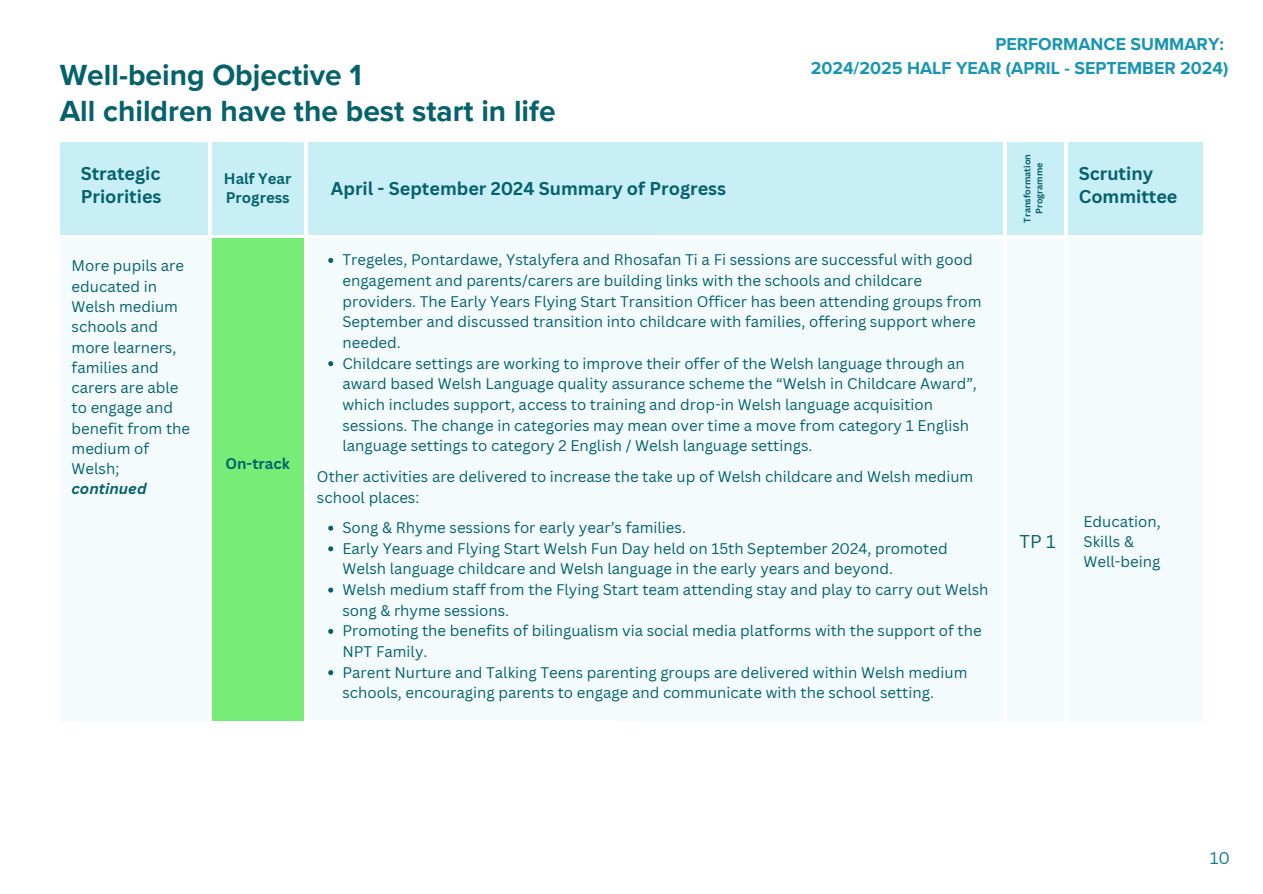
<style>
.page{position:relative;width:1263px;height:894px;background:#fff}
.page>*{position:absolute;margin:0;border:0;box-sizing:border-box;transform-origin:0 0}
.t1{font:700 30px/36px "Proxima Nova";color:#05616b}
.t2{font:700 18px/22.5px "Canva Sans";color:#05616b}
.t3{font:18px "Canva Sans";color:#05616b}
.t4{font:700 17.7px/24px "Proxima Nova";color:#1895b2;text-align:right}
.t5{font:16.5px "Canva Sans";color:#0c7e91}
.t6{font:15px/20.7px "Canva Sans";color:#05616b}
.t7{font:700 15px/19.2px "Canva Sans";color:#05616b}
.t8{font:700 9px/12px "Canva Sans";color:#05616b;text-align:center}
.s1{font-weight:700;font-style:italic}
</style>
<div class="page">
<div style="left:60px;top:238px;width:148px;height:482px;background:#f3fbfd"></div>
<div style="left:212px;top:238px;width:91px;height:482px;background:#77ed77"></div>
<div style="left:308px;top:238px;width:346px;height:482px;background:#f3fbfd"></div>
<div style="left:618px;top:239px;width:385px;height:481px;background:#f3fbfd"></div>
<div style="left:1007px;top:238px;width:57px;height:482px;background:#f3fbfd"></div>
<div style="left:1068px;top:238px;width:134px;height:482px;background:#f3fbfd"></div>
<svg style="left:328px;top:258px;width:5px;height:5px"></svg>
<svg style="left:328px;top:361px;width:5px;height:5px"></svg>
<svg style="left:328px;top:525px;width:5px;height:5px"></svg>
<svg style="left:328px;top:546px;width:5px;height:5px"></svg>
<svg style="left:328px;top:587px;width:5px;height:5px"></svg>
<svg style="left:328px;top:628px;width:5px;height:5px"></svg>
<svg style="left:328px;top:670px;width:5px;height:5px"></svg>
<div style="left:60px;top:142px;width:148px;height:92px;background:#c8eef6"></div>
<div style="left:212px;top:142px;width:91px;height:92px;background:#c8eef6"></div>
<div style="left:308px;top:142px;width:319px;height:92px;background:#c8eef6"></div>
<div style="left:620px;top:142px;width:383px;height:92px;background:#c8eef6"></div>
<div style="left:1007px;top:142px;width:57px;height:92px;background:#c8eef6"></div>
<div style="left:1068px;top:142px;width:134px;height:92px;background:#c8eef6"></div>
<p class="t1" style="left:60px;top:57px;width:497px">Well-being Objective 1<br>All children have the best start in life</p>
<h5 class="t2" style="left:81px;top:162px;width:82px">Strategic<br>Priorities</h5>
<p class="t7" style="left:224px;top:168px;width:69px">Half Year<br>Progress</p>
<h4 class="t2" style="left:331px;top:177px;width:397px">April - September 2024 Summary of Progress</h4>
<p class="t4" style="left:811px;top:33px;width:419px">PERFORMANCE SUMMARY:<br>2024/2025 HALF YEAR (APRIL - SEPTEMBER 2024)</p>
<h6 class="t8" style="left:1021px;top:222px;width:70px;rotate:-90deg">Transformation<br>Programme</h6>
<h3 class="t2" style="left:1079px;top:162px;width:100px">Scrutiny<br>Committee</h3>
<p class="t6" style="left:72px;top:255px;width:120px;line-height:20.2px">More pupils are educated in<br>Welsh medium schools and more learners, families and carers are able to engage and benefit from the medium of<br>Welsh; <span class="s1">continued</span></p>
<p class="t7" style="left:225px;top:454px;width:66px">On-track</p>
<h2 class="t6" style="left:342px;top:249px;width:641px">Tregeles, Pontardawe, Ystalyfera and Rhosafan Ti a Fi sessions are successful with good engagement and parents/carers are building links with the schools and childcare providers. The Early Years Flying Start Transition Officer has been attending groups from September and discussed transition into childcare with families, offering support where needed.</h2>
<h4 class="t6" style="left:342px;top:352px;width:636px">Childcare settings are working to improve their offer of the Welsh language through an award based Welsh Language quality assurance scheme the “Welsh in Childcare Award”, which includes support, access to training and drop-in Welsh language acquisition sessions. The change in categories may mean over time a move from category 1 English language settings to category 2 English / Welsh language settings.</h4>
<h5 class="t6" style="left:317px;top:465px;width:658px">Other activities are delivered to increase the take up of Welsh childcare and Welsh medium school places:</h5>
<h4 class="t6" style="left:342px;top:517px;width:345px">Song &amp; Rhyme sessions for early year’s families.</h4>
<h6 class="t6" style="left:342px;top:537px;width:607px">Early Years and Flying Start Welsh Fun Day held on 15th September 2024, promoted<br>Welsh language childcare and Welsh language in the early years and beyond.</h6>
<p class="t6" style="left:342px;top:578px;width:648px">Welsh medium staff from the Flying Start team attending stay and play to carry out Welsh song &amp; rhyme sessions.</p>
<p class="t6" style="left:342px;top:620px;width:641px">Promoting the benefits of bilingualism via social media platforms with the support of the<br>NPT Family.</p>
<h6 class="t6" style="left:342px;top:661px;width:627px">Parent Nurture and Talking Teens parenting groups are delivered within Welsh medium schools, encouraging parents to engage and communicate with the school setting.</h6>
<p class="t3" style="left:1020px;top:529px;width:38px">TP 1</p>
<p class="t6" style="left:1083px;top:511px;width:79px;line-height:20.2px">Education,<br>Skills &amp;<br>Well-being</p>
<p class="t5" style="left:1210px;top:845px;width:22px">10</p>
</div>
